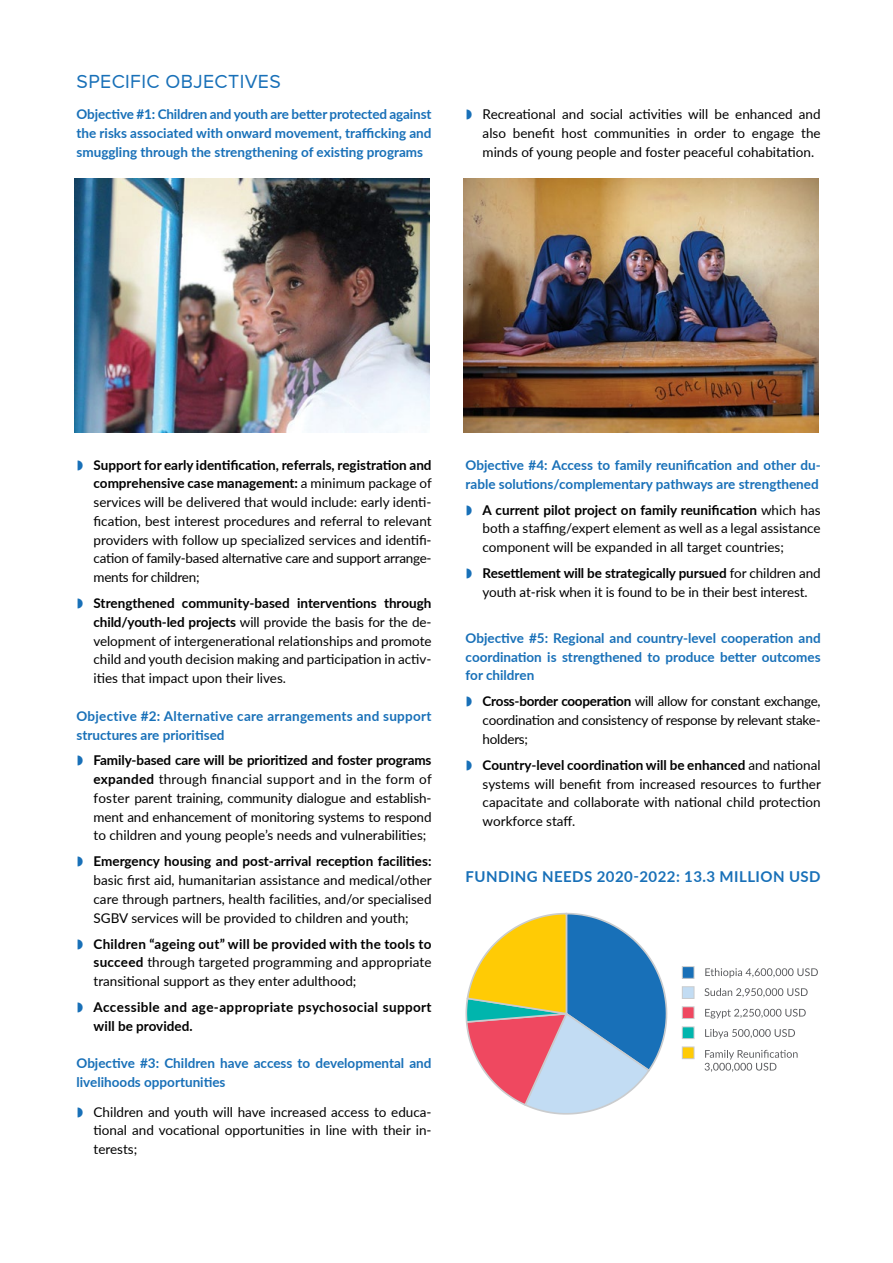
<style>
.page{position:relative;width:893px;height:1263px;background:#fff}
.page>*{position:absolute;margin:0;border:0;box-sizing:border-box;transform-origin:0 0}
.t1{font:19.5px "Proxima Nova";letter-spacing:.02em;color:#1870b8}
.t2{font:700 15px "Lato";letter-spacing:.03em;color:#1870b8}
.t3{font:13.5px/18.8px "Lato";color:#000;text-align:justify}
.t4{font:700 13.5px/18.8px "Lato";color:#1870b8;text-align:justify}
.t5{font:700 13.5px/18.8px "Lato";letter-spacing:.02em;color:#1870b8}
.t6{font:700 13.5px/18.8px "Lato";letter-spacing:.03em;color:#000}
.t7{font:700 13.5px "Lato";color:#000}
.s1{font-weight:700}
</style>
<div class="page">
<img style="left:463px;top:178px;width:356px;height:255px">
<img style="left:74px;top:179px;width:355px;height:253px">
<svg style="left:705px;top:968px;width:113px;height:10px"></svg>
<svg style="left:704px;top:988px;width:104px;height:9px"></svg>
<svg style="left:705px;top:1009px;width:101px;height:9px"></svg>
<svg style="left:705px;top:1029px;width:90px;height:10px"></svg>
<svg style="left:705px;top:1050px;width:93px;height:22px"></svg>
<div style="left:682px;top:967px;width:12px;height:11px;background:#1870b8"></div>
<div style="left:682px;top:966px;width:12px;height:13px;border:1px solid #caccce"></div>
<div style="left:682px;top:987px;width:12px;height:11px;background:#c2dcf3"></div>
<div style="left:682px;top:986px;width:12px;height:13px;border:1px solid #caccce"></div>
<div style="left:682px;top:1007px;width:12px;height:11px;background:#ef4860"></div>
<div style="left:682px;top:1006px;width:12px;height:13px;border:1px solid #caccce"></div>
<div style="left:682px;top:1027px;width:12px;height:11px;background:#00b5ad"></div>
<div style="left:682px;top:1026px;width:12px;height:13px;border:1px solid #caccce"></div>
<div style="left:682px;top:1047px;width:12px;height:12px;background:#ffcb05"></div>
<div style="left:682px;top:1046px;width:12px;height:13px;border:1px solid #caccce"></div>
<svg style="left:465px;top:913px;width:202px;height:202px"></svg>
<h1 class="t1" style="left:77px;top:71px;width:206px">SPECIFIC OBJECTIVES</h1>
<p class="t4" style="left:77px;top:105px;width:357px">Objective #1: Children and youth are better protected against the risks associated with onward movement, trafficking and smuggling through the strengthening of existing programs</p>
<p class="t3" style="left:483px;top:105px;width:340px">Recreational and social activities will be enhanced and also benefit host communities in order to engage the minds of young people and foster peaceful cohabitation.</p>
<p class="t3" style="left:94px;top:455px;width:340px"><span class="s1">Support for early identification, referrals, registration and comprehensive case management:</span> a minimum package of services will be delivered that would include: early identi&shy;fication, best interest procedures and referral to relevant providers with follow up specialized services and identifi&shy;cation of family-based alternative care and support arrange&shy;ments for children;</p>
<p class="t3" style="left:94px;top:593px;width:340px"><span class="s1">Strengthened community-based interventions through child/youth-led projects</span> will provide the basis for the de&shy;velopment of intergenerational relationships and promote child and youth decision making and participation in activ&shy;ities that impact upon their lives.</p>
<p class="t5" style="left:77px;top:706px;width:356px">Objective #2: Alternative care arrangements and support structures are prioritised</p>
<p class="t3" style="left:94px;top:751px;width:340px"><span class="s1">Family-based care will be prioritized and foster programs expanded</span> through financial support and in the form of foster parent training, community dialogue and establish&shy;ment and enhancement of monitoring systems to respond to children and young people’s needs and vulnerabilities;</p>
<p class="t7" style="left:94px;top:852px;width:339px">Emergency housing and post-arrival reception facilities:</p>
<p class="t3" style="left:94px;top:870px;width:340px">basic first aid, humanitarian assistance and medical/other care through partners, health facilities, and/or specialised SGBV services will be provided to children and youth;</p>
<p class="t3" style="left:94px;top:934px;width:339px"><span class="s1">Children “ageing out” will be provided with the tools to succeed</span> through targeted programming and appropriate transitional support as they enter adulthood;</p>
<p class="t6" style="left:94px;top:997px;width:339px">Accessible and age-appropriate psychosocial support will be provided.</p>
<p class="t4" style="left:77px;top:1053px;width:357px">Objective #3: Children have access to developmental and livelihoods opportunities</p>
<p class="t3" style="left:94px;top:1102px;width:340px">Children and youth will have increased access to educa&shy;tional and vocational opportunities in line with their in&shy;terests;</p>
<p class="t4" style="left:466px;top:455px;width:357px">Objective #4: Access to family reunification and other du&shy;rable solutions/complementary pathways are strengthened</p>
<p class="t3" style="left:483px;top:500px;width:340px"><span class="s1">A current pilot project on family reunification</span> which has both a staffing/expert element as well as a legal assistance component will be expanded in all target countries;</p>
<p class="t3" style="left:483px;top:563px;width:340px"><span class="s1">Resettlement will be strategically pursued</span> for children and youth at-risk when it is found to be in their best interest.</p>
<p class="t4" style="left:466px;top:628px;width:357px">Objective #5: Regional and country-level cooperation and coordination is strengthened to produce better outcomes for children</p>
<p class="t3" style="left:483px;top:691px;width:339px"><span class="s1">Cross-border cooperation</span> will allow for constant exchange, coordination and consistency of response by relevant stake&shy;holders;</p>
<p class="t3" style="left:483px;top:755px;width:340px"><span class="s1">Country-level coordination will be enhanced</span> and national systems will benefit from increased resources to further capacitate and collaborate with national child protection workforce staff.</p>
<p class="t2" style="left:466px;top:865px;width:276px">FUNDING NEEDS 2020-2022: 13.3 milli</p>
<p class="t2" style="left:760px;top:865px;width:62px">on USD</p>
</div>
